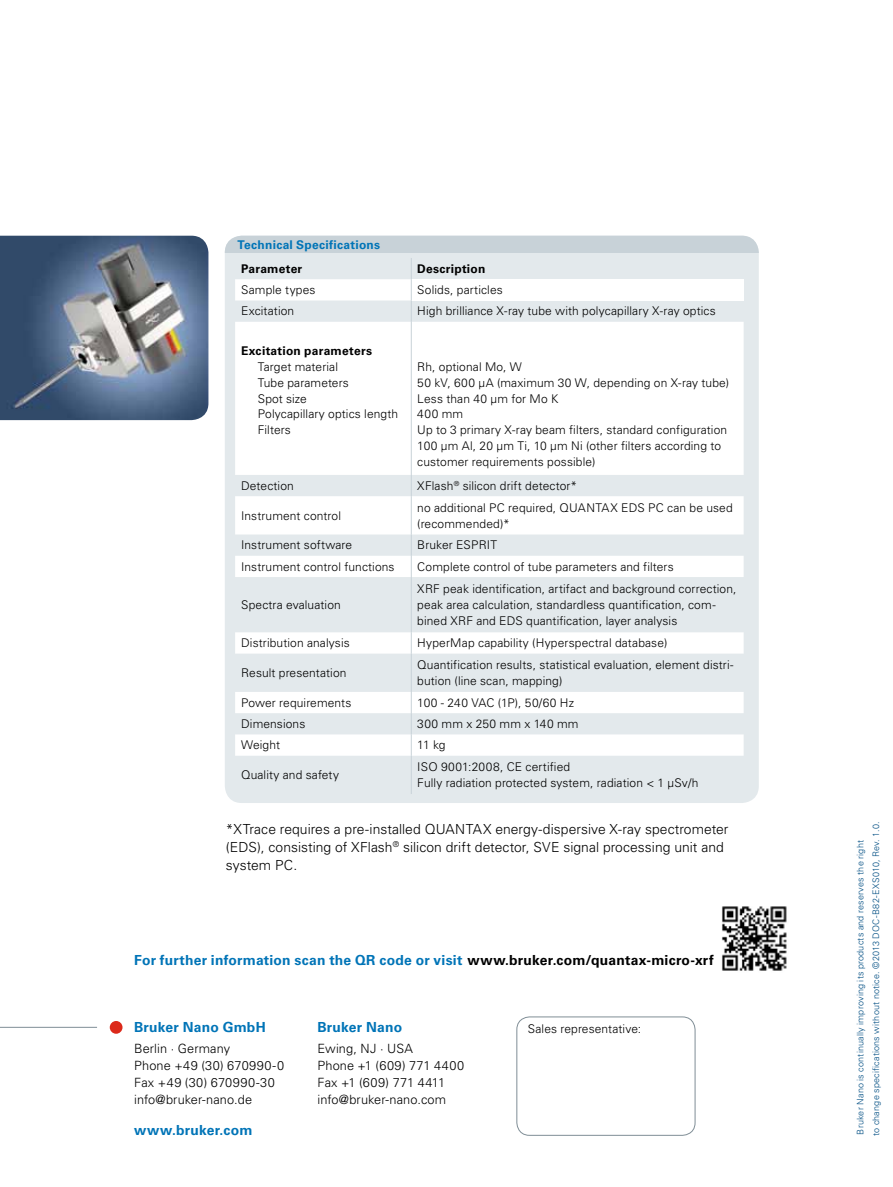
<style>
.page{position:relative;width:893px;height:1187px;background:#fff}
.page>*{position:absolute;margin:0;border:0;box-sizing:border-box;transform-origin:0 0}
.t1{font:300 13.8px/18px "Univers LT Std";color:#000}
.t2{font:700 13.8px "Univers LT Std";letter-spacing:.015em;color:#0074b7}
.t3{font:300 12.75px/17px "Univers LT Std";letter-spacing:.01em;color:#000}
.t4{font:300 12px/15.8px "Univers LT Std";letter-spacing:.01em;color:#000}
.t5{font:700 12px "Univers LT Std";letter-spacing:.02em;color:#000}
.t6{font:700 12px "Univers LT Std";letter-spacing:.025em;color:#0074b7}
.t7{font:300 9px/15.8px "Univers LT Std";letter-spacing:.02em;color:#004e83}
.s1{color:#000}
</style>
<div class="page">
<div style="left:225px;top:236px;width:534px;height:567px;background:#e3e9ec;border-radius:17px"></div>
<svg style="left:235px;top:279px;width:509px;height:476px;fill:#fff"></svg>
<div style="left:411px;top:279px;width:333px;height:21px;background:#fff"></div>
<hr style="left:411px;top:322px;width:1px;height:153px;background:#c8d2d8">
<svg style="left:411px;top:475px;width:1px;height:21px"></svg>
<hr style="left:411px;top:496px;width:1px;height:38px;background:#c8d2d8">
<svg style="left:411px;top:534px;width:1px;height:43px"></svg>
<hr style="left:411px;top:577px;width:1px;height:55px;background:#c8d2d8">
<svg style="left:411px;top:632px;width:1px;height:21px"></svg>
<hr style="left:411px;top:653px;width:1px;height:39px;background:#c8d2d8">
<svg style="left:411px;top:692px;width:1px;height:63px"></svg>
<hr style="left:411px;top:755px;width:1px;height:39px;background:#c8d2d8">
<svg style="left:411px;top:258px;width:1px;height:64px"></svg>
<div style="left:225px;top:236px;width:534px;height:17px;background:#c8d2d8"></div>
<img style="left:0;top:236px;width:208px;height:184px">
<hr style="left:0;top:1026px;width:97px;height:1px;background:#808e96">
<div style="left:110px;top:1020px;width:13px;height:13px;background:#dc291a;border-radius:50%"></div>
<div style="left:517px;top:1016px;width:178px;height:119px;border:1px solid #808e96;border-radius:13px"></div>
<img style="left:722px;top:906px;width:65px;height:65px">
<p class="t6" style="left:238px;top:237px;width:144px">Technical Specifications</p>
<p class="t5" style="left:241px;top:262px;width:63px">Parameter</p>
<p class="t5" style="left:417px;top:262px;width:70px">Description</p>
<p class="t4" style="left:241px;top:282px;width:76px">Sample types</p>
<p class="t4" style="left:417px;top:282px;width:87px">Solids, particles</p>
<p class="t4" style="left:241px;top:303px;width:55px">Excitation</p>
<p class="t4" style="left:417px;top:303px;width:300px">High brilliance X-ray tube with polycapillary X-ray optics</p>
<p class="t5" style="left:241px;top:344px;width:132px">Excitation parameters</p>
<p class="t4" style="left:258px;top:359px;width:142px">Target material<br>Tube parameters<br>Spot size<br>Polycapillary optics length<br>Filters</p>
<p class="t4" style="left:417px;top:359px;width:313px">Rh, optional Mo, W<br>50 kV, 600 µA (maximum 30 W, depending on X-ray tube)<br>Less than 40 µm for Mo K<br>400 mm<br>Up to 3 primary X-ray beam filters, standard configuration 100 µm Al, 20 µm Ti, 10 µm Ni (other filters according to customer requirements possible)</p>
<p class="t4" style="left:241px;top:477px;width:54px">Detection</p>
<p class="t4" style="left:417px;top:478px;width:161px">XFlash<sup>®</sup> silicon drift detector*</p>
<p class="t4" style="left:241px;top:507px;width:101px">Instrument control</p>
<p class="t4" style="left:417px;top:499px;width:317px">no additional PC required, QUANTAX EDS PC can be used (recommended)*</p>
<p class="t4" style="left:241px;top:537px;width:113px">Instrument software</p>
<p class="t4" style="left:417px;top:537px;width:81px">Bruker ESPRIT</p>
<p class="t4" style="left:241px;top:558px;width:155px">Instrument control functions</p>
<p class="t4" style="left:417px;top:558px;width:258px">Complete control of tube parameters and filters</p>
<p class="t4" style="left:241px;top:597px;width:101px">Spectra evaluation</p>
<p class="t4" style="left:417px;top:581px;width:321px">XRF peak identification, artifact and background correction, peak area calculation, standardless quantification, com&shy;bined XRF and EDS quantification, layer analysis</p>
<p class="t4" style="left:241px;top:635px;width:110px">Distribution analysis</p>
<p class="t4" style="left:417px;top:635px;width:252px">HyperMap capability (Hyperspectral database)</p>
<p class="t4" style="left:241px;top:665px;width:107px">Result presentation</p>
<p class="t4" style="left:417px;top:657px;width:318px">Quantification results, statistical evaluation, element distri&shy;bution (line scan, mapping)</p>
<p class="t4" style="left:241px;top:694px;width:112px">Power requirements</p>
<p class="t4" style="left:417px;top:694px;width:158px">100 - 240 VAC (1P), 50/60 Hz</p>
<p class="t4" style="left:241px;top:716px;width:66px">Dimensions</p>
<p class="t4" style="left:417px;top:716px;width:163px">300 mm x 250 mm x 140 mm</p>
<p class="t4" style="left:241px;top:737px;width:40px">Weight</p>
<p class="t4" style="left:417px;top:737px;width:30px">11 kg</p>
<p class="t4" style="left:241px;top:767px;width:99px">Quality and safety</p>
<p class="t4" style="left:417px;top:759px;width:283px">ISO 9001:2008, CE certified<br>Fully radiation protected system, radiation &lt; 1 µSv/h</p>
<p class="t1" style="left:226px;top:819px;width:504px">*XTrace requires a pre-installed QUANTAX energy-dispersive X-ray spectrometer (EDS), consisting of XFlash<sup>®</sup> silicon drift detector, SVE signal processing unit and system PC.</p>
<p class="t2" style="left:134px;top:952px;width:581px">For further information scan the QR code or visit <span class="s1">www.bruker.com/quantax-micro-xrf</span></p>
<p class="t2" style="left:134px;top:1019px;width:133px">Bruker Nano GmbH</p>
<p class="t3" style="left:134px;top:1040px;width:151px">Berlin · Germany<br>Phone +49 (30) 670990-0<br>Fax +49 (30) 670990-30 info@bruker-nano.de</p>
<p class="t2" style="left:134px;top:1122px;width:120px">www.bruker.com</p>
<p class="t2" style="left:317px;top:1019px;width:86px">Bruker Nano</p>
<p class="t4" style="left:528px;top:1020px;width:115px">Sales representative:</p>
<p class="t3" style="left:317px;top:1040px;width:148px">Ewing, NJ · USA<br>Phone +1 (609) 771 4400<br>Fax +1 (609) 771 4411 info@bruker-nano.com</p>
<p class="t7" style="left:852px;top:1135px;width:316px;rotate:-90deg">Bruker Nano is continually improving its products and reserves the right<br>to change specifications without notice. ©2013 DOC-B82-EXS010, Rev. 1.0.</p>
</div>
